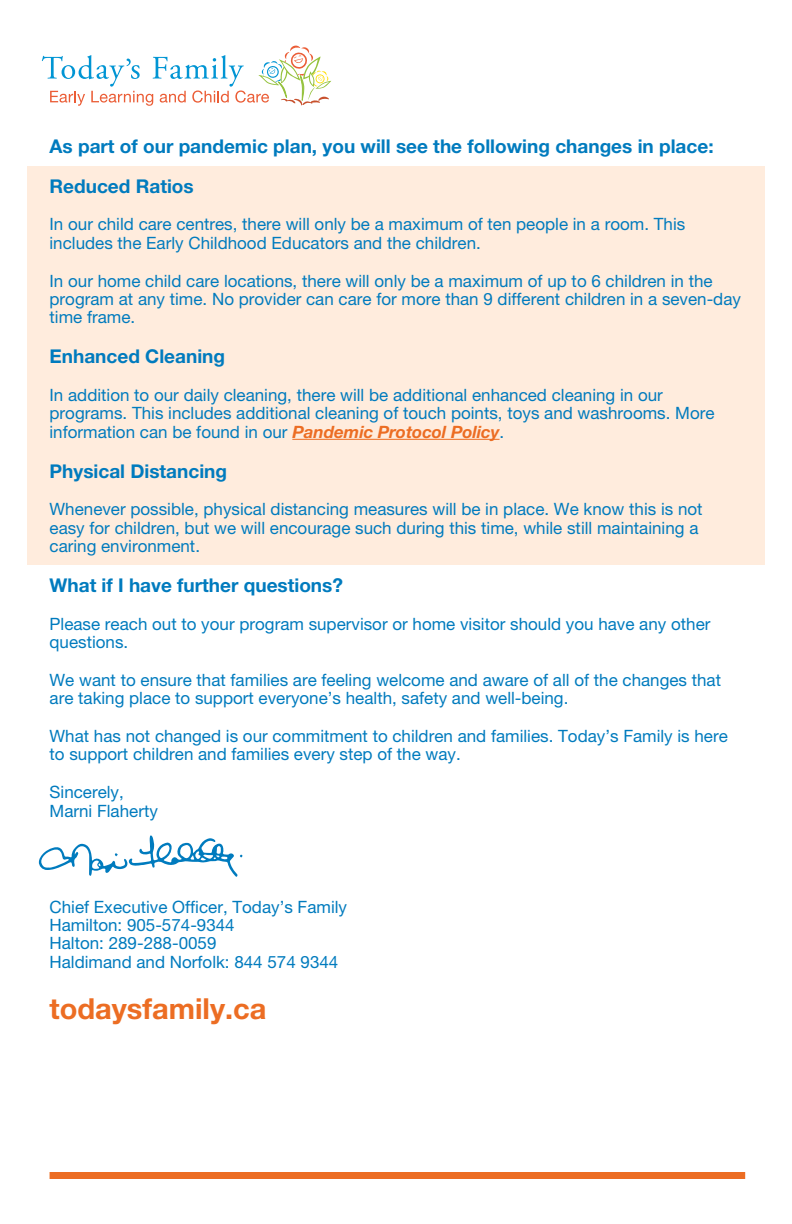
<style>
.page{position:relative;width:792px;height:1224px;background:#fff}
.page>*{position:absolute;margin:0;border:0;box-sizing:border-box;transform-origin:0 0}
.t1{font:700 29px "Helvetica Neue LT Pro";color:#ec6d23}
.t2{font:700 19px/39.9px "Helvetica Neue LT Pro";color:#007bbe}
.t3{font:17px/18.3px "Helvetica Neue LT Pro";color:#007bbe}
.s1{font-weight:700;font-style:italic;color:#ec6d23}
</style>
<div class="page">
<div style="left:27px;top:166px;width:738px;height:398px;background:#ffecdd"></div>
<hr style="left:292px;top:439px;width:208px;height:1px;background:#ec6d23">
<svg style="left:42px;top:46px;width:289px;height:60px"></svg>
<svg style="left:39px;top:835px;width:203px;height:42px"></svg>
<div style="left:50px;top:1172px;width:695px;height:7px;background:#ec6d23"></div>
<p class="t2" style="left:50px;top:126px;width:666px">As part of our pandemic plan, you will see the following changes in place:<br>Reduced Ratios</p>
<p class="t3" style="left:50px;top:215px;width:637px">In our child care centres, there will only be a maximum of ten people in a room. This includes the Early Childhood Educators and the children.</p>
<p class="t3" style="left:50px;top:271px;width:693px">In our home child care locations, there will only be a maximum of up to 6 children in the program at any time. No provider can care for more than 9 different children in a seven-day time frame.</p>
<p class="t2" style="left:50px;top:336px;width:177px">Enhanced Cleaning</p>
<p class="t3" style="left:50px;top:386px;width:667px">In addition to our daily cleaning, there will be additional enhanced cleaning in our programs. This includes additional cleaning of touch points, toys and washrooms. More information can be found in our <span class="s1">Pandemic Protocol Policy</span>.</p>
<p class="t2" style="left:50px;top:450px;width:179px">Physical Distancing</p>
<p class="t3" style="left:50px;top:500px;width:655px">Whenever possible, physical distancing measures will be in place. We know this is not easy for children, but we will encourage such during this time, while still maintaining a caring environment.</p>
<p class="t2" style="left:50px;top:565px;width:295px">What if I have further questions?</p>
<p class="t3" style="left:50px;top:614px;width:662px">Please reach out to your program supervisor or home visitor should you have any other questions.</p>
<p class="t3" style="left:50px;top:670px;width:673px">We want to ensure that families are feeling welcome and aware of all of the changes that are taking place to support everyone’s health, safety and well-being.</p>
<p class="t3" style="left:50px;top:727px;width:680px">What has not changed is our commitment to children and families. Today’s Family is here to support children and families every step of the way.</p>
<p class="t3" style="left:50px;top:783px;width:110px">Sincerely,<br>Marni Flaherty</p>
<p class="t3" style="left:50px;top:897px;width:299px">Chief Executive Officer, Today’s Family<br>Hamilton: 905-574-9344<br>Halton: 289-288-0059<br>Haldimand and Norfolk: 844 574 9344</p>
<h1 class="t1" style="left:50px;top:990px;width:218px">todaysfamily.ca</h1>
</div>
